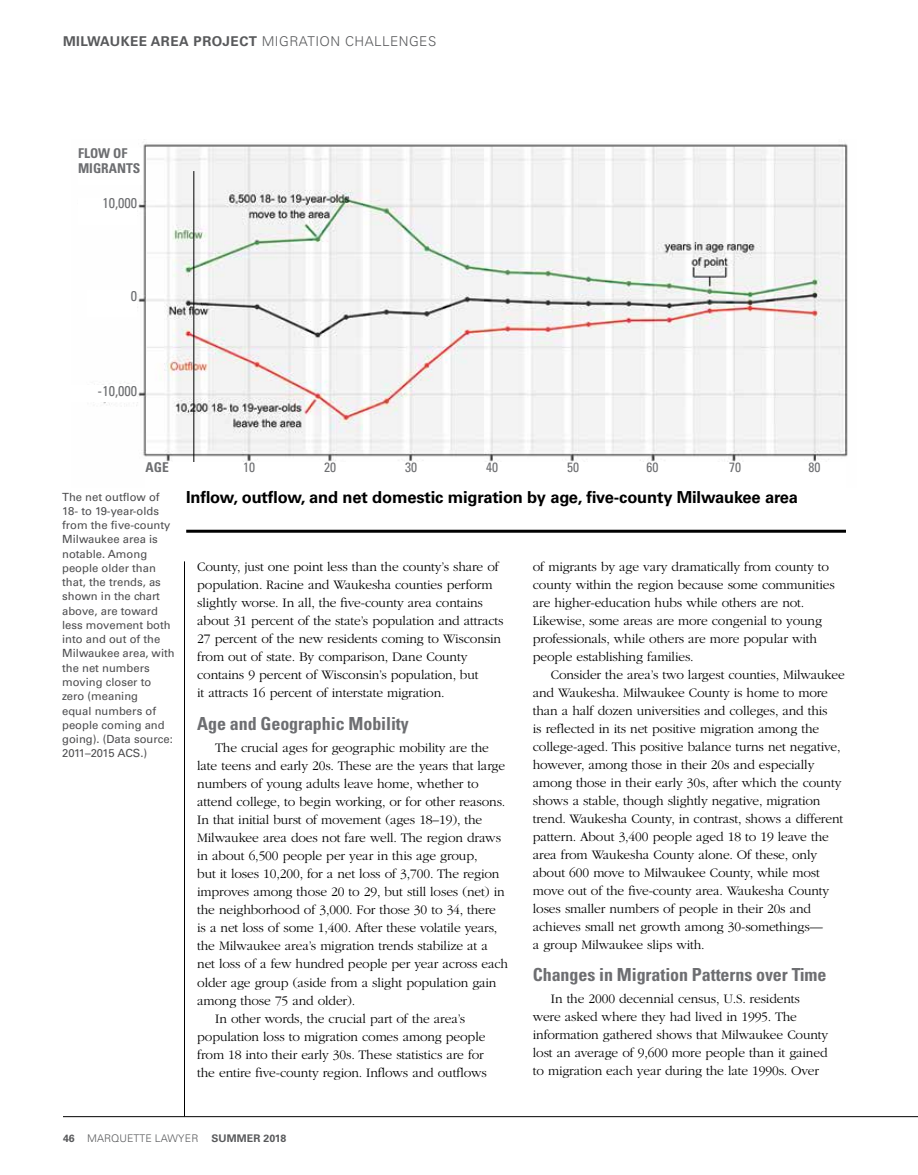
<style>
.page{position:relative;width:918px;height:1175px;background:#fff}
.page>*{position:absolute;margin:0;border:0;box-sizing:border-box;transform-origin:0 0}
.t1{font:700 condensed 18px "Univers LT Std";letter-spacing:-.005em;color:#6d6e71}
.t2{font:700 16.5px "Univers LT Std";letter-spacing:-.01em;color:#000}
.t3{font:condensed 14.25px "Univers LT Std";color:#6d6e71}
.t4{font:300 13.5px/18px "ITC Garamond Std";letter-spacing:-.01em;color:#000}
.t5{font:700 13.5px "Univers LT Std";letter-spacing:.035em;color:#58595b}
.t6{font:700 condensed 13.5px/15px "Univers LT Std";color:#6d6e71}
.t7{font:condensed 13.5px "Univers LT Std";color:#6d6e71}
.t8{font:11.25px/14.2px "Univers LT Std";color:#4d4d4f}
.t9{font:300 10.5px "Univers LT Std";letter-spacing:.01em;color:#58595b}
.t10{font:700 10.5px "Univers LT Std";letter-spacing:.01em;color:#58595b}
.s1{font-weight:300}
.s2{font-weight:700}
</style>
<div class="page">
<img style="left:102px;top:139px;width:746px;height:323px">
<hr style="left:63px;top:1116px;width:855px;height:1px;background:#000">
<hr style="left:194px;top:171px;width:1px;height:293px;background:#000">
<hr style="left:186px;top:530px;width:660px;height:2px;background:#000">
<div style="left:78px;top:148px;width:63px;height:36px;background:#fff"></div>
<div style="left:79px;top:198px;width:58px;height:26px;background:#fff"></div>
<div style="left:88px;top:290px;width:49px;height:27px;background:#fff"></div>
<div style="left:71px;top:385px;width:66px;height:17px;background:#fff"></div>
<hr style="left:184px;top:561px;width:1px;height:555px;background:#000">
<p class="t5" style="left:63px;top:33px;width:375px">MILWAUKEE AREA PROJECT <span class="s1">MIGRATION CHALLENGES</span></p>
<p class="t6" style="left:78px;top:145px;width:64px">FLOW OF<br>MIGRANTS</p>
<p class="t3" style="left:102px;top:194px;width:36px">10,000</p>
<p class="t3" style="left:131px;top:287px;width:8px">0</p>
<p class="t3" style="left:98px;top:381px;width:41px">-10,000</p>
<p class="t6" style="left:146px;top:460px;width:25px">AGE</p>
<p class="t7" style="left:243px;top:459px;width:13px">10</p>
<p class="t7" style="left:324px;top:459px;width:13px">20</p>
<p class="t7" style="left:405px;top:459px;width:13px">30</p>
<p class="t7" style="left:486px;top:459px;width:13px">40</p>
<p class="t7" style="left:567px;top:459px;width:13px">50</p>
<p class="t7" style="left:647px;top:459px;width:13px">60</p>
<p class="t7" style="left:729px;top:459px;width:13px">70</p>
<p class="t7" style="left:809px;top:459px;width:13px">80</p>
<p class="t8" style="left:62px;top:489px;width:114px">The net outflow of<br>18- to 19-year-olds from the five-county<br>Milwaukee area is notable. Among people older than that, the trends, as shown in the chart above, are toward less movement both into and out of the<br>Milwaukee area, with the net numbers moving closer to zero (meaning<br>equal numbers of people coming and going). (Data source:<br>2011–2015 ACS.)</p>
<p class="t2" style="left:186px;top:487px;width:613px">Inflow, outflow, and net domestic migration by age, five-county Milwaukee area</p>
<p class="t4" style="left:533px;top:558px;width:303px">of migrants by age vary dramatically from county to county within the region because some communities are higher-education hubs while others are not.<br>Likewise, some areas are more congenial to young professionals, while others are more popular with people establishing families.</p>
<p class="t4" style="left:533px;top:665px;width:313px;text-indent:18px">Consider the area’s two largest counties, Milwaukee and Waukesha. Milwaukee County is home to more than a half dozen universities and colleges, and this<br>is reflected in its net positive migration among the college-aged. This positive balance turns net negative, however, among those in their 20s and especially among those in their early 30s, after which the county shows a stable, though slightly negative, migration trend. Waukesha County, in contrast, shows a different pattern. About 3,400 people aged 18 to 19 leave the area from Waukesha County alone. Of these, only about 600 move to Milwaukee County, while most move out of the five-county area. Waukesha County loses smaller numbers of people in their 20s and achieves small net growth among 30-somethings—<br>a group Milwaukee slips with.</p>
<h1 class="t1" style="left:533px;top:963px;width:295px">Changes in Migration Patterns over Time</h1>
<p class="t4" style="left:533px;top:990px;width:297px;text-indent:18px">In the 2000 decennial census, U.S. residents were asked where they had lived in 1995. The information gathered shows that Milwaukee County lost an average of 9,600 more people than it gained to migration each year during the late 1990s. Over</p>
<p class="t4" style="left:197px;top:558px;width:308px">County, just one point less than the county’s share of population. Racine and Waukesha counties perform slightly worse. In all, the five-county area contains about 31 percent of the state’s population and attracts 27 percent of the new residents coming to Wisconsin from out of state. By comparison, Dane County contains 9 percent of Wisconsin’s population, but<br>it attracts 16 percent of interstate migration.</p>
<h1 class="t1" style="left:197px;top:712px;width:213px">Age and Geographic Mobility</h1>
<p class="t4" style="left:215px;top:739px;width:275px">The crucial ages for geographic mobility are the</p>
<p class="t4" style="left:197px;top:757px;width:310px">late teens and early 20s. These are the years that large</p>
<p class="t4" style="left:197px;top:775px;width:283px">numbers of young adults leave home, whether to</p>
<p class="t4" style="left:197px;top:793px;width:310px">attend college, to begin working, or for other reasons.</p>
<p class="t4" style="left:197px;top:811px;width:287px">In that initial burst of movement (ages 18–19), the</p>
<p class="t4" style="left:197px;top:829px;width:305px">Milwaukee area does not fare well. The region draws</p>
<p class="t4" style="left:197px;top:847px;width:282px">in about 6,500 people per year in this age group,</p>
<p class="t4" style="left:197px;top:865px;width:304px">but it loses 10,200, for a net loss of 3,700. The region</p>
<p class="t4" style="left:197px;top:883px;width:309px">improves among those 20 to 29, but still loses (net) in</p>
<p class="t4" style="left:197px;top:901px;width:300px">the neighborhood of 3,000. For those 30 to 34, there</p>
<p class="t4" style="left:197px;top:919px;width:302px">is a net loss of some 1,400. After these volatile years,</p>
<p class="t4" style="left:197px;top:937px;width:292px">the Milwaukee area’s migration trends stabilize at a</p>
<p class="t4" style="left:197px;top:955px;width:312px">net loss of a few hundred people per year across each</p>
<p class="t4" style="left:197px;top:973px;width:301px">older age group (aside from a slight population gain</p>
<p class="t4" style="left:197px;top:991px;width:160px">among those 75 and older).</p>
<p class="t4" style="left:215px;top:1009px;width:252px">In other words, the crucial part of the area’s</p>
<p class="t4" style="left:197px;top:1027px;width:290px">population loss to migration comes among people</p>
<p class="t4" style="left:197px;top:1045px;width:288px">from 18 into their early 30s. These statistics are for</p>
<p class="t4" style="left:197px;top:1063px;width:291px">the entire five-county region. Inflows and outflows</p>
<p class="t9" style="left:63px;top:1132px;width:137px"><span class="s2">46</span> MARQUETTE LAWYER</p>
<p class="t10" style="left:212px;top:1132px;width:76px">SUMMER 2018</p>
</div>
